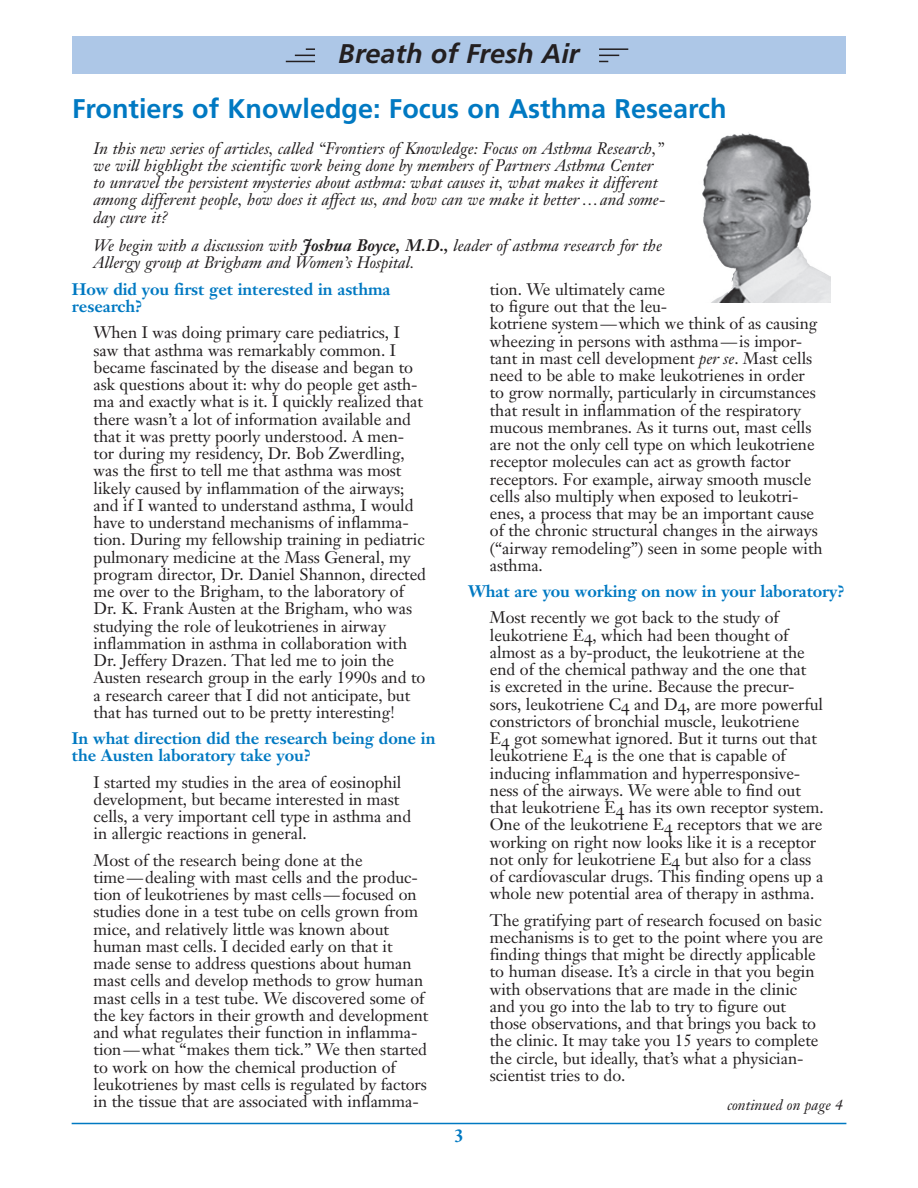
<style>
.page{position:relative;width:918px;height:1188px;background:#fff}
.page>*{position:absolute;margin:0;border:0;box-sizing:border-box;transform-origin:0 0}
.t1{font:700 27px "Frutiger";color:#0079c2}
.t2{font:italic 700 27px "Frutiger";color:#231f20}
.t3{font:700 18px "Janson Text";color:#0079c2}
.t4{font:16.5px/17.2px "Janson Text";letter-spacing:-.005em;color:#231f20}
.t5{font:italic 16.5px/17.2px "Janson Text";color:#231f20}
.t6{font:700 16.5px/17.2px "Janson Text";letter-spacing:-.005em;color:#0079c2}
.t7{font:italic 15px "Janson Text";color:#231f20}
.s1{font-weight:700}
.s2{font-style:italic}
</style>
<div class="page">
<div style="left:72px;top:36px;width:774px;height:37px;background:#adc7e7"></div>
<svg style="left:286px;top:48px;width:29px;height:14px"></svg>
<hr style="left:599px;top:48px;width:29px;height:2px;background:#231f20">
<svg style="left:599px;top:55px;width:20px;height:7px"></svg>
<hr style="left:72px;top:1123px;width:774px;height:1px;background:#0079c2">
<img style="left:702px;top:132px;width:129px;height:171px">
<h1 class="t2" style="left:339px;top:38px;width:242px">Breath of Fresh Air</h1>
<h1 class="t1" style="left:72px;top:93px;width:656px">Frontiers of Knowledge: Focus on Asthma Research</h1>
<p class="t5" style="left:94px;top:140px;width:573px">In this new series of articles, called “Frontiers of Knowledge: Focus on Asthma Research,” we will highlight the scientific work being done by members of Partners Asthma Center to unravel the persistent mysteries about asthma: what causes it, what makes it different among different people, how does it affect us, and how can we make it better…and some&shy;day cure it?</p>
<p class="t5" style="left:94px;top:237px;width:570px">We begin with a discussion with <span class="s1">Joshua Boyce, M.D.,</span> leader of asthma research for the<br>Allergy group at Brigham and Women’s Hospital.</p>
<p class="t6" style="left:72px;top:280px;width:320px">How did you first get interested in asthma research?</p>
<p class="t4" style="left:94px;top:324px;width:334px">When I was doing primary care pediatrics, I saw that asthma was remarkably common. I became fascinated by the disease and began to ask questions about it: why do people get asth&shy;ma and exactly what is it. I quickly realized that there wasn’t a lot of information available and that it was pretty poorly understood. A men&shy;tor during my residency, Dr. Bob Zwerdling, was the first to tell me that asthma was most likely caused by inflammation of the airways; and if I wanted to understand asthma, I would have to understand mechanisms of inflamma&shy;tion. During my fellowship training in pediatric pulmonary medicine at the Mass General, my program director, Dr. Daniel Shannon, directed me over to the Brigham, to the laboratory of Dr. K. Frank Austen at the Brigham, who was studying the role of leukotrienes in airway inflammation in asthma in collaboration with Dr. Jeffery Drazen. That led me to join the Austen research group in the early 1990s and to a research career that I did not anticipate, but that has turned out to be pretty interesting!</p>
<p class="t6" style="left:72px;top:730px;width:365px">In what direction did the research being done in the Austen laboratory take you?</p>
<p class="t4" style="left:94px;top:773px;width:319px">I started my studies in the area of eosinophil development, but became interested in mast cells, a very important cell type in asthma and in allergic reactions in general.</p>
<p class="t4" style="left:94px;top:851px;width:336px">Most of the research being done at the time—dealing with mast cells and the produc&shy;tion of leukotrienes by mast cells—focused on studies done in a test tube on cells grown from mice, and relatively little was known about human mast cells. I decided early on that it made sense to address questions about human mast cells and develop methods to grow human mast cells in a test tube. We discovered some of the key factors in their growth and development and what regulates their function in inflamma&shy;tion—what “makes them tick.” We then started to work on how the chemical production of leukotrienes by mast cells is regulated by factors in the tissue that are associated with inflamma-</p>
<p class="t4" style="left:490px;top:280px;width:334px">tion. We ultimately came<br>to figure out that the leu-<br>kotriene system—which we think of as causing wheezing in persons with asthma—is impor&shy;tant in mast cell development <span class="s2">per se</span>. Mast cells need to be able to make leukotrienes in order to grow normally, particularly in circumstances that result in inflammation of the respiratory mucous membranes. As it turns out, mast cells are not the only cell type on which leukotriene receptor molecules can act as growth factor receptors. For example, airway smooth muscle cells also multiply when exposed to leukotri&shy;enes, a process that may be an important cause of the chronic structural changes in the airways (“airway remodeling”) seen in some people with asthma.</p>
<p class="t6" style="left:468px;top:583px;width:378px">What are you working on now in your laboratory?</p>
<p class="t4" style="left:490px;top:609px;width:335px">Most recently we got back to the study of leukotriene E4, which had been thought of almost as a by-product, the leukotriene at the end of the chemical pathway and the one that<br>is excreted in the urine. Because the precur&shy;sors, leukotriene C4 and D4, are more powerful constrictors of bronchial muscle, leukotriene<br>E4 got somewhat ignored. But it turns out that leukotriene E4 is the one that is capable of inducing inflammation and hyperresponsive&shy;ness of the airways. We were able to find out that leukotriene E4 has its own receptor system.<br>One of the leukotriene E4 receptors that we are working on right now looks like it is a receptor not only for leukotriene E4 but also for a class of cardiovascular drugs. This finding opens up a whole new potential area of therapy in asthma.</p>
<p class="t4" style="left:490px;top:911px;width:335px">The gratifying part of research focused on basic mechanisms is to get to the point where you are finding things that might be directly applicable to human disease. It’s a circle in that you begin with observations that are made in the clinic and you go into the lab to try to figure out those observations, and that brings you back to the clinic. It may take you 15 years to complete the circle, but ideally, that’s what a physician&shy;scientist tries to do.</p>
<p class="t3" style="left:454px;top:1124px;width:12px">3</p>
<p class="t7" style="left:727px;top:1095px;width:117px">continued on page 4</p>
</div>
